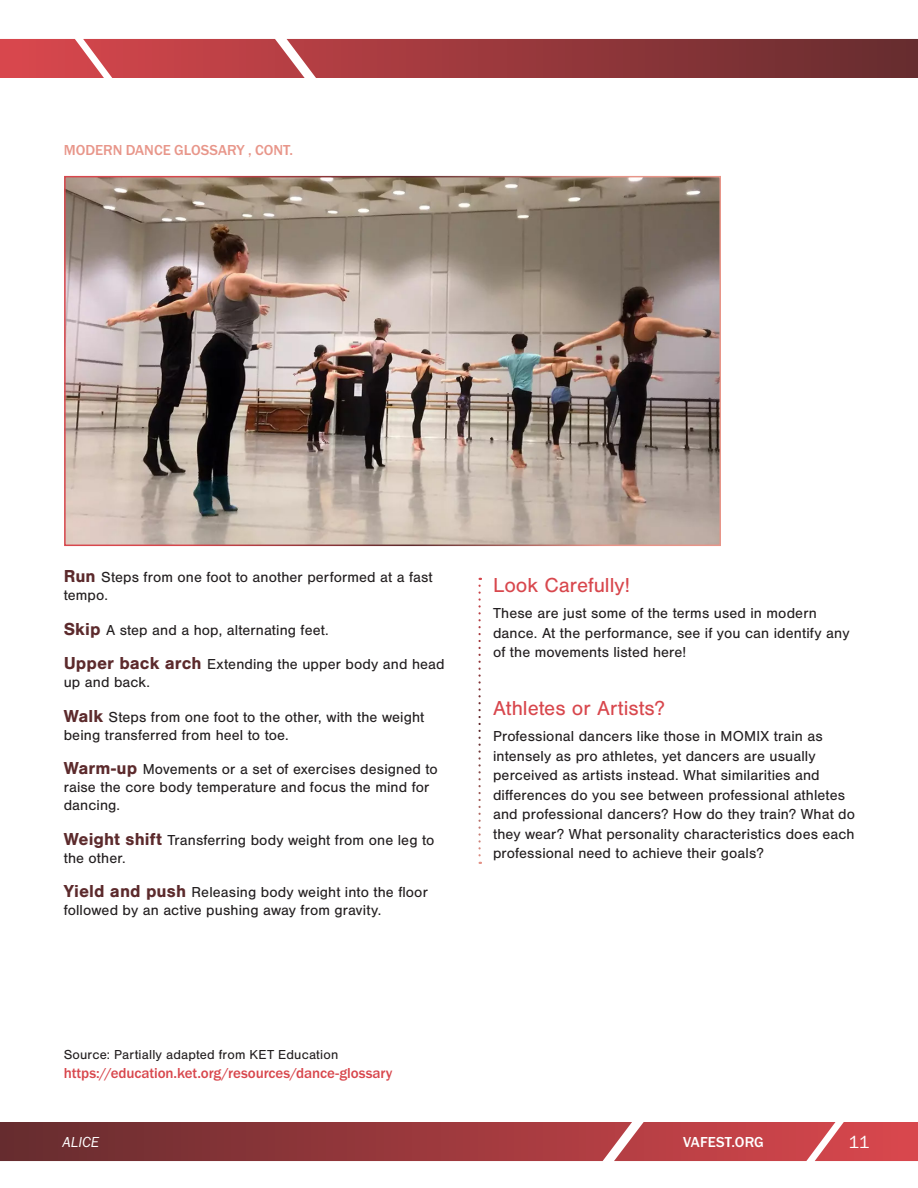
<style>
.page{position:relative;width:918px;height:1188px;background:#fff}
.page>*{position:absolute;margin:0;border:0;box-sizing:border-box;transform-origin:0 0}
.t1{font:21px "Nimbus San";color:#d8474d}
.t2{font:18px "Franklin Gothic URW Boo";color:#fff}
.t3{font:15px/19.5px "Nimbus San";letter-spacing:.01em;color:#231f20}
.t4{font:500 15px "Franklin Gothic URW";letter-spacing:-.005em;color:#d8474d}
.t5{font:500 15px "Franklin Gothic URW";color:#e8968a}
.t6{font:500 15px "Franklin Gothic URW";letter-spacing:.005em;color:#fff}
.t7{font:15px "Franklin Gothic URW Boo Ita";color:#fff}
.t8{font:13.5px "Nimbus San";letter-spacing:.015em;color:#231f20}
.s1{font-weight:700;font-size:18px;color:#5c2a2c}
</style>
<div class="page">
<svg style="left:0;top:1122px;width:918px;height:39px;background:#a13d42"></svg>
<svg style="left:0;top:39px;width:918px;height:39px;background:#a13e42"></svg>
<svg style="left:478px;top:586px;width:3px;height:278px"></svg>
<img style="left:67px;top:179px;width:651px;height:364px">
<p class="t5" style="left:64px;top:141px;width:231px">MODERN DANCE GLOSSARY , CONT.</p>
<p class="t3" style="left:64px;top:569px;width:370px;line-height:18px"><span class="s1">Run</span> Steps from one foot to another performed at a fast tempo.</p>
<p class="t3" style="left:64px;top:620px;width:267px"><span class="s1">Skip</span> A step and a hop, alternating feet.</p>
<p class="t3" style="left:64px;top:656px;width:382px;line-height:18px"><span class="s1">Upper back arch</span> Extending the upper body and head up and back.</p>
<p class="t3" style="left:64px;top:708px;width:362px;line-height:18px"><span class="s1">Walk</span> Steps from one foot to the other, with the weight being transferred from heel to toe.</p>
<p class="t3" style="left:64px;top:761px;width:376px;line-height:18px"><span class="s1">Warm-up</span> Movements or a set of exercises designed to raise the core body temperature and focus the mind for dancing.</p>
<p class="t3" style="left:64px;top:831px;width:372px;line-height:18px"><span class="s1">Weight shift</span> Transferring body weight from one leg to the other.</p>
<p class="t3" style="left:64px;top:884px;width:366px;line-height:18px"><span class="s1">Yield and push</span> Releasing body weight into the floor followed by an active pushing away from gravity.</p>
<p class="t1" style="left:493px;top:573px;width:138px">Look Carefully!</p>
<p class="t3" style="left:493px;top:604px;width:358px">These are just some of the terms used in modern dance. At the performance, see if you can identify any of the movements listed here!</p>
<p class="t1" style="left:493px;top:697px;width:173px">Athletes or Artists?</p>
<p class="t3" style="left:493px;top:727px;width:364px">Professional dancers like those in MOMIX train as intensely as pro athletes, yet dancers are usually perceived as artists instead. What similarities and differences do you see between professional athletes and professional dancers? How do they train? What do they wear? What personality characteristics does each professional need to achieve their goals?</p>
<p class="t8" style="left:64px;top:1047px;width:276px">Source: Partially adapted from KET Education</p>
<p class="t4" style="left:64px;top:1064px;width:330px">https://education.ket.org/resources/dance-glossary</p>
<p class="t7" style="left:62px;top:1133px;width:38px">ALICE</p>
<p class="t6" style="left:683px;top:1132px;width:82px">VAFEST.ORG</p>
<p class="t2" style="left:849px;top:1130px;width:22px">11</p>
</div>
